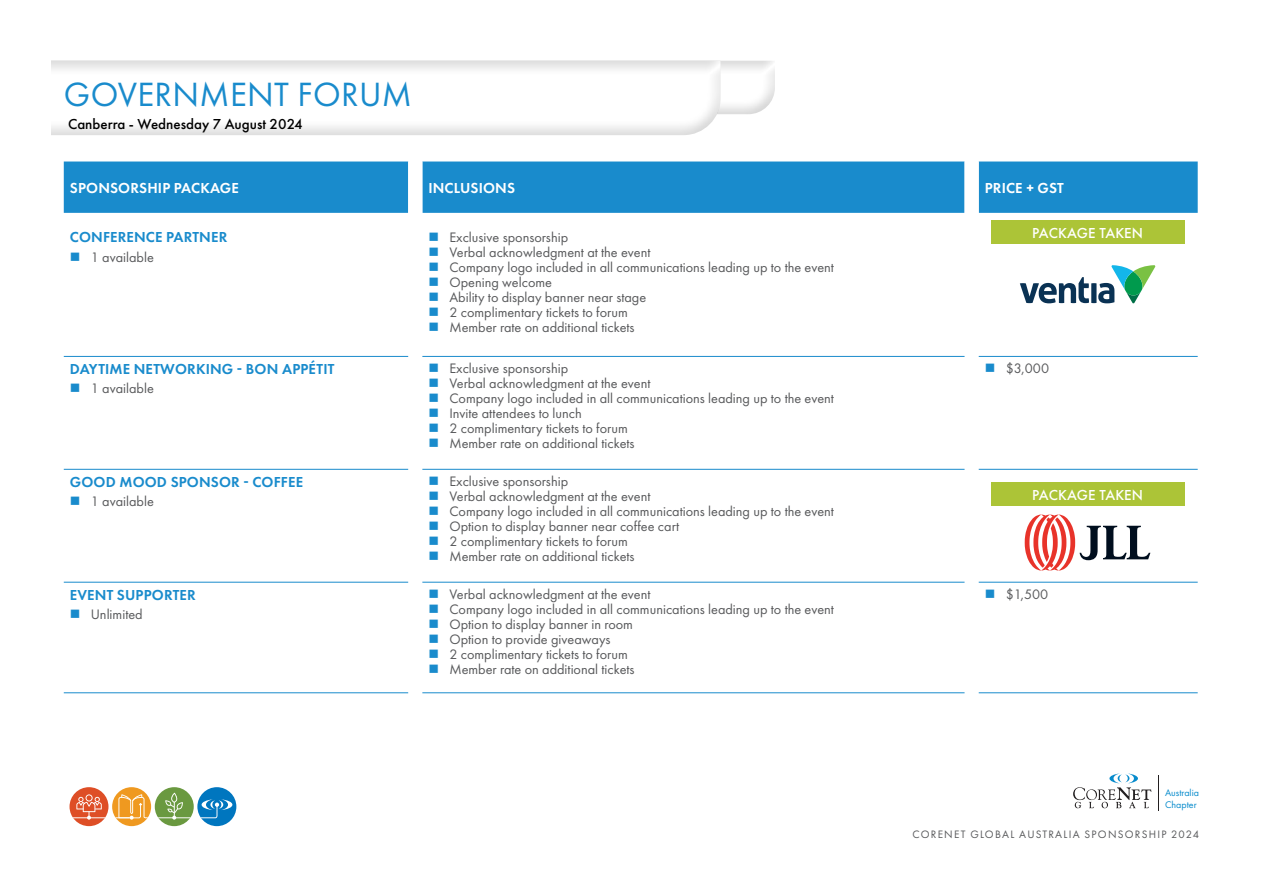
<style>
.page{position:relative;width:1263px;height:893px;background:#fff}
.page>*{position:absolute;margin:0;border:0;box-sizing:border-box;transform-origin:0 0}
.t1{font:34.95px "Futura PT";letter-spacing:.01em;color:#198bcc}
.t2{font:600 15px "Futura PT";letter-spacing:.01em;color:#198bcc}
.t3{font:600 15px "Futura PT";letter-spacing:.01em;color:#fff}
.t4{font:500 15px "Futura PT";color:#000}
.t5{font:500 15px "Futura PT";letter-spacing:.01em;color:#fff}
.t6{font:14.25px/15px "Futura PT";color:#58595b}
.t7{font:11.1px "Futura PT";letter-spacing:.11em;color:#58595b}
.t8{font:10.05px/12px "Futura PT";color:#078bcc}
</style>
<div class="page">
<svg style="left:1073px;top:773px;width:78px;height:35px"></svg>
<hr style="left:1158px;top:775px;width:1px;height:36px;background:#221f20">
<div style="left:197px;top:787px;width:39px;height:39px;background:#0076bf;border-radius:50%"></div>
<svg style="left:201px;top:799px;width:31px;height:19px"></svg>
<div style="left:155px;top:787px;width:39px;height:39px;background:#6a9940;border-radius:50%"></div>
<div style="left:70px;top:787px;width:38px;height:39px;background:#de4e26;border-radius:50%"></div>
<svg style="left:158px;top:793px;width:33px;height:27px"></svg>
<svg style="left:73px;top:794px;width:32px;height:26px"></svg>
<div style="left:112px;top:787px;width:39px;height:39px;background:#ef9920;border-radius:50%"></div>
<svg style="left:115px;top:794px;width:33px;height:26px"></svg>
<div style="left:64px;top:162px;width:1134px;height:51px;background:#198bcc"></div>
<svg style="left:408px;top:162px;width:571px;height:531px"></svg>
<hr style="left:64px;top:356px;width:344px;height:1px;background:#198bcc">
<hr style="left:422px;top:356px;width:542px;height:1px;background:#198bcc">
<hr style="left:979px;top:356px;width:219px;height:1px;background:#198bcc">
<hr style="left:64px;top:469px;width:344px;height:1px;background:#198bcc">
<hr style="left:422px;top:469px;width:542px;height:1px;background:#198bcc">
<hr style="left:979px;top:469px;width:219px;height:1px;background:#198bcc">
<hr style="left:64px;top:582px;width:344px;height:1px;background:#198bcc">
<hr style="left:422px;top:582px;width:542px;height:1px;background:#198bcc">
<hr style="left:979px;top:582px;width:219px;height:1px;background:#198bcc">
<hr style="left:64px;top:692px;width:344px;height:1px;background:#198bcc">
<hr style="left:422px;top:692px;width:542px;height:1px;background:#198bcc">
<hr style="left:979px;top:692px;width:219px;height:1px;background:#198bcc">
<svg style="left:1020px;top:265px;width:136px;height:39px"></svg>
<div style="left:0;top:50px;width:789px;height:66px;background:#000;opacity:.27"></div>
<div style="left:0;top:50px;width:734px;height:87px;background:#000;opacity:.27"></div>
<div style="left:0;top:47px;width:51px;height:97px;background:#fff"></div>
<div style="left:991px;top:220px;width:193px;height:23px;background:#acc437"></div>
<div style="left:991px;top:482px;width:193px;height:23px;background:#acc437"></div>
<svg style="left:1025px;top:514px;width:125px;height:57px"></svg>
<svg style="left:430px;top:232px;width:8px;height:9px"></svg>
<svg style="left:430px;top:247px;width:8px;height:9px"></svg>
<svg style="left:430px;top:262px;width:8px;height:9px"></svg>
<svg style="left:430px;top:277px;width:8px;height:9px"></svg>
<svg style="left:430px;top:292px;width:8px;height:9px"></svg>
<svg style="left:430px;top:307px;width:8px;height:9px"></svg>
<svg style="left:430px;top:322px;width:8px;height:9px"></svg>
<svg style="left:430px;top:364px;width:8px;height:8px"></svg>
<svg style="left:430px;top:379px;width:8px;height:8px"></svg>
<svg style="left:430px;top:394px;width:8px;height:8px"></svg>
<svg style="left:430px;top:409px;width:8px;height:8px"></svg>
<svg style="left:430px;top:424px;width:8px;height:8px"></svg>
<svg style="left:430px;top:439px;width:8px;height:8px"></svg>
<svg style="left:430px;top:477px;width:8px;height:8px"></svg>
<svg style="left:430px;top:492px;width:8px;height:8px"></svg>
<svg style="left:430px;top:507px;width:8px;height:8px"></svg>
<svg style="left:430px;top:522px;width:8px;height:8px"></svg>
<svg style="left:430px;top:537px;width:8px;height:8px"></svg>
<svg style="left:430px;top:552px;width:8px;height:8px"></svg>
<svg style="left:430px;top:590px;width:8px;height:8px"></svg>
<svg style="left:430px;top:605px;width:8px;height:8px"></svg>
<svg style="left:430px;top:620px;width:8px;height:8px"></svg>
<svg style="left:430px;top:635px;width:8px;height:8px"></svg>
<svg style="left:430px;top:650px;width:8px;height:8px"></svg>
<svg style="left:430px;top:665px;width:8px;height:8px"></svg>
<h1 class="t1" style="left:64px;top:74px;width:350px">GOVERNMENT FORUM</h1>
<p class="t4" style="left:68px;top:115px;width:236px">Canberra - Wednesday 7 August 2024</p>
<p class="t3" style="left:70px;top:178px;width:171px">SPONSORSHIP PACKAGE</p>
<p class="t3" style="left:428px;top:178px;width:88px">INCLUSIONS</p>
<p class="t3" style="left:985px;top:178px;width:80px">PRICE + GST</p>
<p class="t2" style="left:70px;top:228px;width:159px">CONFERENCE PARTNER</p>
<p class="t6" style="left:91px;top:249px;width:65px">1 available</p>
<p class="t5" style="left:1032px;top:224px;width:113px">PACKAGE TAKEN</p>
<p class="t6" style="left:449px;top:230px;width:386px">Exclusive sponsorship<br>Verbal acknowledgment at the event<br>Company logo included in all communications leading up to the event Opening welcome<br>Ability to display banner near stage<br>2 complimentary tickets to forum<br>Member rate on additional tickets</p>
<p class="t2" style="left:70px;top:359px;width:266px">DAYTIME NETWORKING - BON APPÉTIT</p>
<p class="t6" style="left:91px;top:381px;width:65px">1 available</p>
<p class="t6" style="left:449px;top:361px;width:386px">Exclusive sponsorship<br>Verbal acknowledgment at the event<br>Company logo included in all communications leading up to the event Invite attendees to lunch<br>2 complimentary tickets to forum<br>Member rate on additional tickets</p>
<p class="t6" style="left:1006px;top:361px;width:45px">$3,000</p>
<p class="t2" style="left:70px;top:472px;width:235px">GOOD MOOD SPONSOR - COFFEE</p>
<p class="t6" style="left:91px;top:494px;width:65px">1 available</p>
<p class="t6" style="left:449px;top:474px;width:386px">Exclusive sponsorship<br>Verbal acknowledgment at the event<br>Company logo included in all communications leading up to the event Option to display banner near coffee cart<br>2 complimentary tickets to forum<br>Member rate on additional tickets</p>
<p class="t5" style="left:1032px;top:486px;width:113px">PACKAGE TAKEN</p>
<p class="t2" style="left:70px;top:585px;width:127px">EVENT SUPPORTER</p>
<p class="t6" style="left:91px;top:607px;width:53px">Unlimited</p>
<p class="t6" style="left:449px;top:587px;width:386px">Verbal acknowledgment at the event<br>Company logo included in all communications leading up to the event Option to display banner in room<br>Option to provide giveaways<br>2 complimentary tickets to forum<br>Member rate on additional tickets</p>
<p class="t6" style="left:1006px;top:587px;width:44px">$1,500</p>
<p class="t8" style="left:1165px;top:787px;width:35px">Australia<br>Chapter</p>
<p class="t7" style="left:912px;top:827px;width:288px">CORENET GLOBAL AUSTRALIA SPONSORSHIP 2024</p>
</div>
